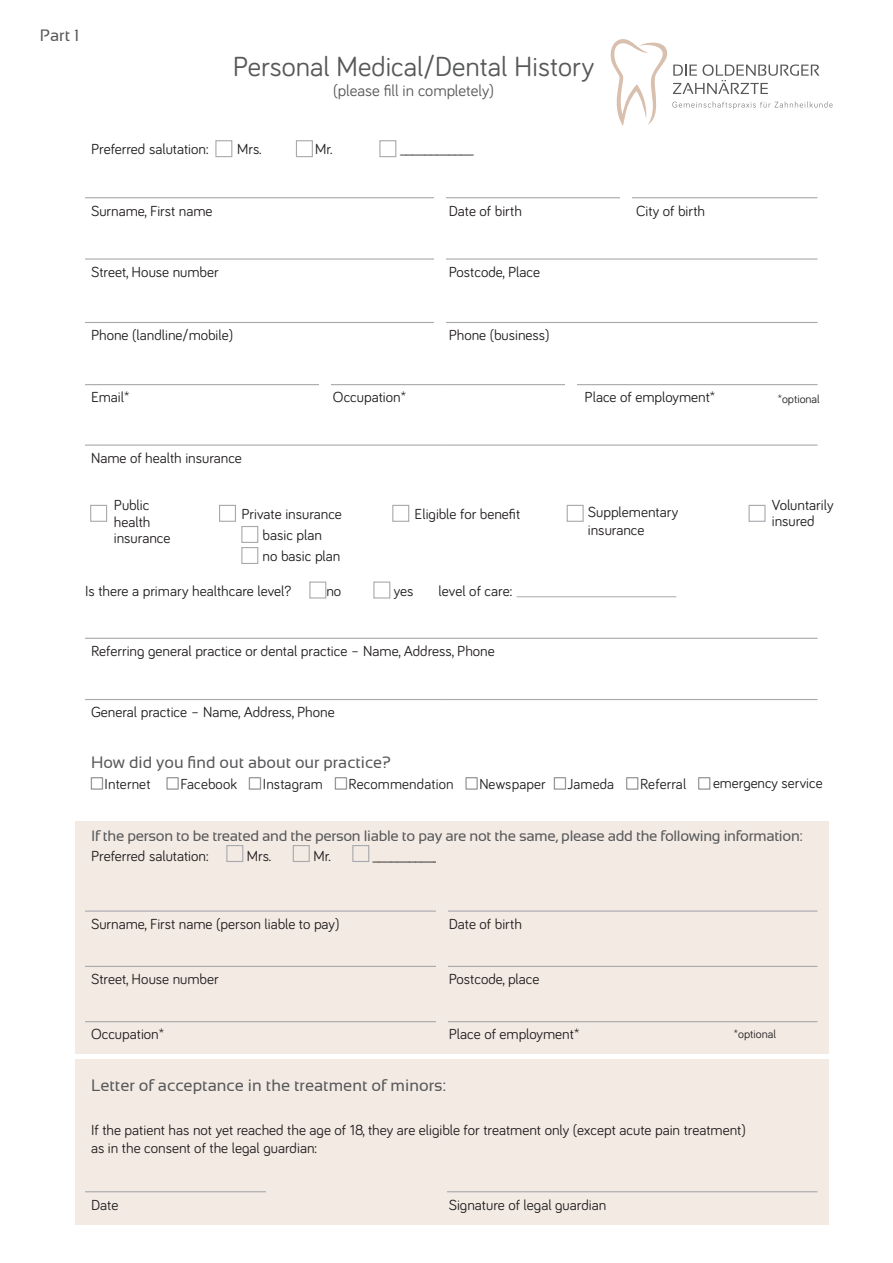
<style>
.page{position:relative;width:893px;height:1263px;background:#fff}
.page>*{position:absolute;margin:0;border:0;box-sizing:border-box;transform-origin:0 0}
.t1{font:28.5px "Bariol";color:#57585a}
.t2{font:16.5px "Sansation";color:#57585a}
.t3{font:16.5px "Bariol";color:#57585a}
.t4{font:15px/16.5px "Bariol";color:#231f20}
.t5{font:15px "Sansation";letter-spacing:-.02em;color:#57585a}
.t6{font:12px "Bariol";color:#231f20}
</style>
<div class="page">
<div style="left:75px;top:821px;width:754px;height:232px;background:#f2eae3"></div>
<div style="left:75px;top:1059px;width:754px;height:166px;background:#f2eae3"></div>
<hr style="left:85px;top:197px;width:358px;height:1px;background:#a8a9ad">
<hr style="left:443px;top:197px;width:374px;height:1px;background:#a8a9ad">
<hr style="left:85px;top:258px;width:358px;height:2px;background:#a8a9ad">
<hr style="left:443px;top:258px;width:374px;height:2px;background:#a8a9ad">
<hr style="left:85px;top:322px;width:358px;height:1px;background:#a8a9ad">
<hr style="left:443px;top:322px;width:374px;height:1px;background:#a8a9ad">
<hr style="left:85px;top:384px;width:358px;height:1px;background:#a8a9ad">
<hr style="left:443px;top:384px;width:374px;height:1px;background:#a8a9ad">
<hr style="left:85px;top:444px;width:358px;height:2px;background:#a8a9ad">
<hr style="left:443px;top:444px;width:374px;height:2px;background:#a8a9ad">
<hr style="left:85px;top:638px;width:358px;height:1px;background:#a8a9ad">
<hr style="left:443px;top:638px;width:374px;height:1px;background:#a8a9ad">
<hr style="left:85px;top:699px;width:358px;height:1px;background:#a8a9ad">
<hr style="left:443px;top:699px;width:374px;height:1px;background:#a8a9ad">
<hr style="left:85px;top:910px;width:358px;height:2px;background:#a8a9ad">
<hr style="left:443px;top:910px;width:374px;height:2px;background:#a8a9ad">
<hr style="left:85px;top:966px;width:358px;height:1px;background:#a8a9ad">
<hr style="left:443px;top:966px;width:374px;height:1px;background:#a8a9ad">
<hr style="left:85px;top:1021px;width:358px;height:1px;background:#a8a9ad">
<hr style="left:443px;top:1021px;width:374px;height:1px;background:#a8a9ad">
<hr style="left:85px;top:1191px;width:358px;height:1px;background:#a8a9ad">
<hr style="left:443px;top:1191px;width:374px;height:1px;background:#a8a9ad">
<div style="left:226px;top:845px;width:17px;height:17px;border:1px solid #a8a9ad"></div>
<div style="left:293px;top:845px;width:17px;height:17px;border:1px solid #a8a9ad"></div>
<div style="left:352px;top:845px;width:17px;height:17px;border:1px solid #a8a9ad"></div>
<svg style="left:610px;top:39px;width:223px;height:87px"></svg>
<div style="left:309px;top:581px;width:17px;height:17px;border:1px solid #a8a9ad"></div>
<div style="left:373px;top:581px;width:17px;height:17px;border:1px solid #a8a9ad"></div>
<div style="left:434px;top:162px;width:12px;height:175px;background:#fff"></div>
<div style="left:319px;top:383px;width:12px;height:27px;background:#fff"></div>
<div style="left:564px;top:383px;width:12px;height:27px;background:#fff"></div>
<div style="left:436px;top:848px;width:12px;height:185px;background:#f2eae3"></div>
<div style="left:296px;top:140px;width:17px;height:17px;border:1px solid #a8a9ad"></div>
<div style="left:379px;top:140px;width:17px;height:17px;border:1px solid #a8a9ad"></div>
<div style="left:215px;top:140px;width:17px;height:17px;border:1px solid #a8a9ad"></div>
<div style="left:90px;top:505px;width:17px;height:17px;border:1px solid #a8a9ad"></div>
<div style="left:219px;top:505px;width:17px;height:17px;border:1px solid #a8a9ad"></div>
<div style="left:241px;top:526px;width:17px;height:17px;border:1px solid #a8a9ad"></div>
<div style="left:241px;top:547px;width:17px;height:17px;border:1px solid #a8a9ad"></div>
<div style="left:392px;top:505px;width:17px;height:17px;border:1px solid #a8a9ad"></div>
<div style="left:567px;top:505px;width:17px;height:17px;border:1px solid #a8a9ad"></div>
<div style="left:748px;top:505px;width:17px;height:17px;border:1px solid #a8a9ad"></div>
<div style="left:621px;top:188px;width:11px;height:38px;background:#fff"></div>
<div style="left:266px;top:1183px;width:180px;height:26px;background:#f2eae3"></div>
<hr style="left:517px;top:596px;width:159px;height:1px;background:#a8a9ad">
<p class="t2" style="left:40px;top:26px;width:41px">Part 1</p>
<h1 class="t1" style="left:233px;top:47px;width:363px">Personal Medical/Dental History</h1>
<p class="t3" style="left:333px;top:79px;width:163px">(please fill in completely)</p>
<p class="t4" style="left:91px;top:140px;width:119px">Preferred salutation:</p>
<p class="t4" style="left:237px;top:140px;width:26px">Mrs.</p>
<p class="t4" style="left:315px;top:140px;width:19px">Mr.</p>
<p class="t4" style="left:400px;top:140px;width:75px">____________</p>
<p class="t4" style="left:91px;top:202px;width:123px">Surname, First name</p>
<p class="t4" style="left:449px;top:202px;width:75px">Date of birth</p>
<p class="t4" style="left:636px;top:202px;width:70px">City of birth</p>
<p class="t4" style="left:91px;top:263px;width:129px">Street, House number</p>
<p class="t4" style="left:449px;top:263px;width:93px">Postcode, Place</p>
<p class="t4" style="left:91px;top:326px;width:144px">Phone (landline/mobile)</p>
<p class="t4" style="left:449px;top:326px;width:102px">Phone (business)</p>
<p class="t4" style="left:91px;top:388px;width:40px">Email*</p>
<p class="t4" style="left:333px;top:388px;width:75px">Occupation*</p>
<p class="t4" style="left:585px;top:388px;width:132px">Place of employment*</p>
<p class="t4" style="left:91px;top:449px;width:152px">Name of health insurance</p>
<p class="t4" style="left:114px;top:496px;width:58px">Public health insurance</p>
<p class="t4" style="left:241px;top:505px;width:102px">Private insurance</p>
<p class="t4" style="left:415px;top:505px;width:107px">Eligible for benefit</p>
<p class="t4" style="left:588px;top:503px;width:92px;line-height:18px">Supplementary insurance</p>
<p class="t4" style="left:263px;top:524px;width:79px;line-height:21px">basic plan no basic plan</p>
<p class="t4" style="left:85px;top:582px;width:208px">Is there a primary healthcare level?</p>
<p class="t4" style="left:326px;top:582px;width:16px">no</p>
<p class="t4" style="left:394px;top:582px;width:21px">yes</p>
<p class="t4" style="left:439px;top:582px;width:75px">level of care:</p>
<p class="t4" style="left:91px;top:642px;width:405px">Referring general practice or dental practice – Name, Address, Phone</p>
<p class="t6" style="left:778px;top:391px;width:44px">*optional</p>
<p class="t4" style="left:772px;top:496px;width:63px">Voluntarily insured</p>
<p class="t4" style="left:91px;top:703px;width:245px">General practice – Name, Address, Phone</p>
<p class="t2" style="left:91px;top:752px;width:301px">How did you find out about our practice?</p>
<p class="t4" style="left:105px;top:774px;width:47px">Internet</p>
<p class="t4" style="left:180px;top:774px;width:58px">Facebook</p>
<p class="t4" style="left:263px;top:774px;width:61px">Instagram</p>
<p class="t4" style="left:349px;top:774px;width:106px">Recommendation</p>
<p class="t4" style="left:479px;top:774px;width:68px">Newspaper</p>
<p class="t4" style="left:568px;top:774px;width:48px">Jameda</p>
<p class="t4" style="left:640px;top:774px;width:48px">Referral</p>
<p class="t5" style="left:91px;top:827px;width:713px">If the person to be treated and the person liable to pay are not the same, please add the following information:</p>
<p class="t4" style="left:91px;top:846px;width:119px">Preferred salutation:</p>
<p class="t4" style="left:247px;top:846px;width:26px">Mrs.</p>
<p class="t4" style="left:313px;top:846px;width:19px">Mr.</p>
<p class="t4" style="left:373px;top:846px;width:68px">___________</p>
<p class="t4" style="left:713px;top:774px;width:111px">emergency service</p>
<p class="t4" style="left:91px;top:915px;width:250px">Surname, First name (person liable to pay)</p>
<p class="t4" style="left:449px;top:915px;width:75px">Date of birth</p>
<p class="t4" style="left:91px;top:970px;width:129px">Street, House number</p>
<p class="t4" style="left:449px;top:970px;width:92px">Postcode, place</p>
<p class="t4" style="left:91px;top:1025px;width:75px">Occupation*</p>
<p class="t4" style="left:449px;top:1025px;width:132px">Place of employment*</p>
<p class="t2" style="left:91px;top:1076px;width:357px">Letter of acceptance in the treatment of minors:</p>
<p class="t4" style="left:91px;top:1120px;width:656px;line-height:18px">If the patient has not yet reached the age of 18, they are eligible for treatment only (except acute pain treatment) as in the consent of the legal guardian:</p>
<p class="t6" style="left:734px;top:1026px;width:44px">*optional</p>
<p class="t4" style="left:91px;top:1195px;width:29px">Date</p>
<p class="t4" style="left:449px;top:1195px;width:159px">Signature of legal guardian</p>
</div>
